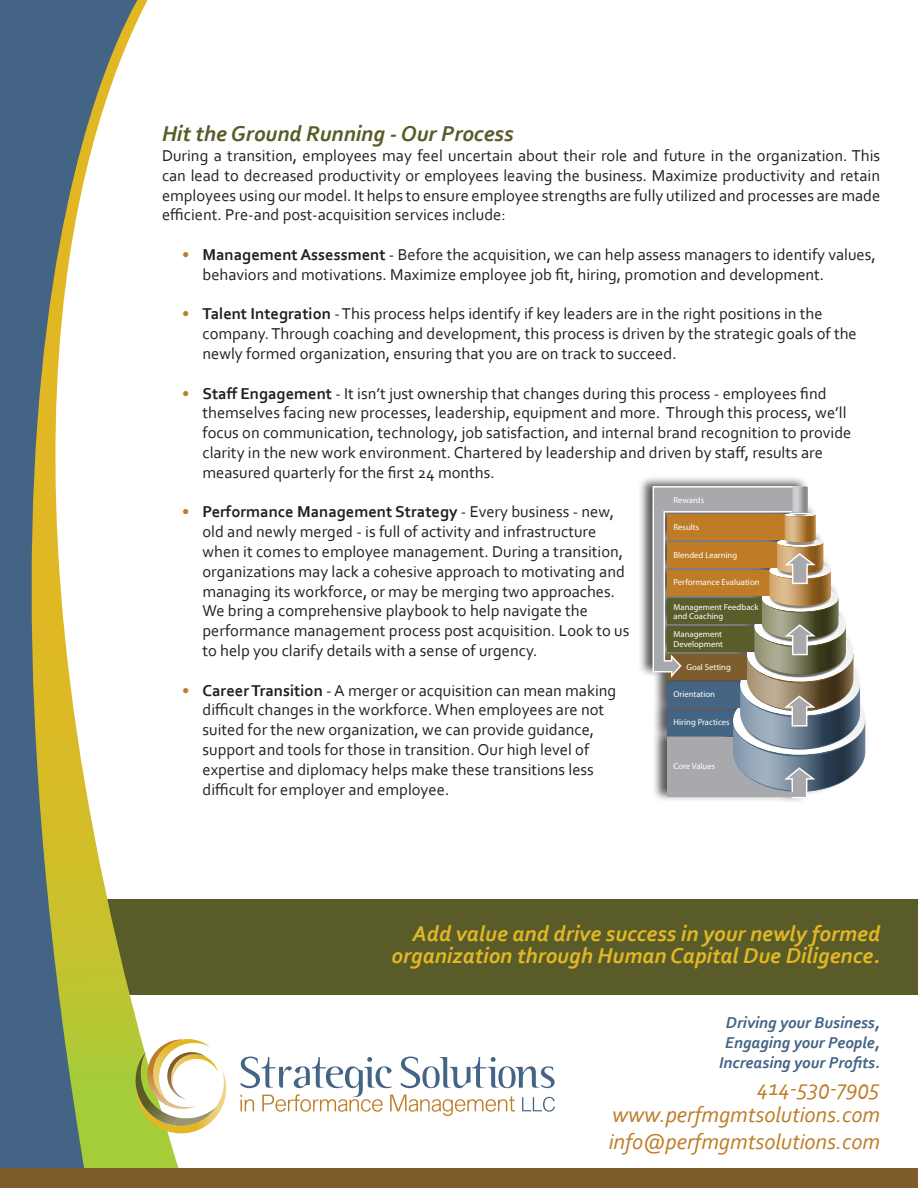
<style>
.page{position:relative;width:918px;height:1188px;background:#fff}
.page>*{position:absolute;margin:0;border:0;box-sizing:border-box;transform-origin:0 0}
.t1{font:italic 700 22.5px "Corbel";color:#e1b724}
.t2{font:italic 22.5px "Corbel";color:#bf7c26}
.t3{font:italic 700 22.5px "Corbel";color:#595b29}
.t4{font:16.5px/19.8px "Corbel";color:#231f20}
.t5{font:italic 700 16.5px "Corbel";color:#436485}
.t6{font:8.7px/9.4px "Myriad Pro";color:#fff}
.s1{font-weight:700;color:#bf7c26}
.s2{font-weight:700}
.s3{font-size:31.5px}
</style>
<div class="page">
<div style="left:0;top:899px;width:918px;height:95px;background:#595b29"></div>
<svg style="left:0;top:0;width:147px;height:1169px"></svg>
<div style="left:0;top:1169px;width:918px;height:19px;background:#7d5c2a"></div>
<svg style="left:132px;top:1039px;width:95px;height:100px"></svg>
<svg style="left:240px;top:1057px;width:315px;height:59px"></svg>
<div style="left:638px;top:476px;width:229px;height:328px;background:#231f20;opacity:.75"></div>
<svg style="left:652px;top:485px;width:213px;height:313px"></svg>
<p class="t3" style="left:162px;top:120px;width:353px">Hit the Ground Running - Our Process</p>
<p class="t4" style="left:162px;top:145px;width:720px;text-align:justify">During a transition, employees may feel uncertain about their role and future in the organization. This can lead to decreased productivity or employees leaving the business. Maximize productivity and retain employees using our model. It helps to ensure employee strengths are fully utilized and processes are made efficient. Pre-and post-acquisition services include:</p>
<p class="t4" style="left:202px;top:244px;width:675px;text-indent:-20px"><span class="s1">•</span> <span class="s2">Management Assessment</span> - Before the acquisition, we can help assess managers to identify values, behaviors and motivations. Maximize employee job fit, hiring, promotion and development.</p>
<p class="t4" style="left:202px;top:304px;width:656px;text-indent:-20px"><span class="s1">•</span> <span class="s2">Talent Integration</span> - This process helps identify if key leaders are in the right positions in the company. Through coaching and development, this process is driven by the strategic goals of the newly formed organization, ensuring that you are on track to succeed.</p>
<p class="t4" style="left:202px;top:383px;width:650px;text-indent:-20px"><span class="s1">•</span> <span class="s2">Staff Engagement</span> - It isn’t just ownership that changes during this process - employees find themselves facing new processes, leadership, equipment and more. Through this process, we’ll focus on communication, technology, job satisfaction, and internal brand recognition to provide clarity in the new work environment. Chartered by leadership and driven by staff, results are measured quarterly for the first 24 months.</p>
<p class="t4" style="left:202px;top:502px;width:428px;text-indent:-20px"><span class="s1">•</span> <span class="s2">Performance Management Strategy</span> - Every business - new, old and newly merged - is full of activity and infrastructure when it comes to employee management. During a transition, organizations may lack a cohesive approach to motivating and managing its workforce, or may be merging two approaches.<br>We bring a comprehensive playbook to help navigate the performance management process post acquisition. Look to us to help you clarify details with a sense of urgency.</p>
<p class="t4" style="left:202px;top:680px;width:415px;text-indent:-20px"><span class="s1">•</span> <span class="s2">CareerTransition</span> - A merger or acquisition can mean making difficult changes in the workforce. When employees are not suited for the new organization, we can provide guidance, support and tools for those in transition. Our high level of expertise and diplomacy helps make these transitions less difficult for employer and employee.</p>
<p class="t6" style="left:674px;top:495px;width:32px">Rewards</p>
<p class="t6" style="left:674px;top:523px;width:27px">Results</p>
<p class="t6" style="left:674px;top:550px;width:65px">Blended Learning</p>
<p class="t6" style="left:674px;top:577px;width:88px">Performance Evaluation</p>
<p class="t6" style="left:674px;top:602px;width:86px">Management Feedback and Coaching</p>
<p class="t6" style="left:674px;top:629px;width:51px">Management<br>Development</p>
<p class="t6" style="left:686px;top:662px;width:46px">Goal Setting</p>
<p class="t6" style="left:674px;top:689px;width:43px">Orientation</p>
<p class="t6" style="left:674px;top:717px;width:58px">Hiring Practices</p>
<p class="t6" style="left:674px;top:762px;width:43px">Core Values</p>
<p class="t1" style="left:413px;top:919px;width:469px">Add value and drive success in your newly formed</p>
<p class="t1" style="left:392px;top:942px;width:490px">organization through Human Capital Due Diligence.</p>
<p class="t5" style="left:726px;top:1012px;width:156px">Driving your Business,</p>
<p class="t5" style="left:725px;top:1032px;width:157px">Engaging your People,</p>
<p class="t5" style="left:719px;top:1052px;width:162px">Increasing your Profits.</p>
<p class="t2" style="left:757px;top:1073px;width:125px">414-53<span class="s3">0</span>-79<span class="s3">0</span>5</p>
<p class="t2" style="left:612px;top:1100px;width:269px">www.perfmgmtsolutions.com</p>
<p class="t2" style="left:609px;top:1127px;width:273px">info@perfmgmtsolutions.com</p>
</div>
